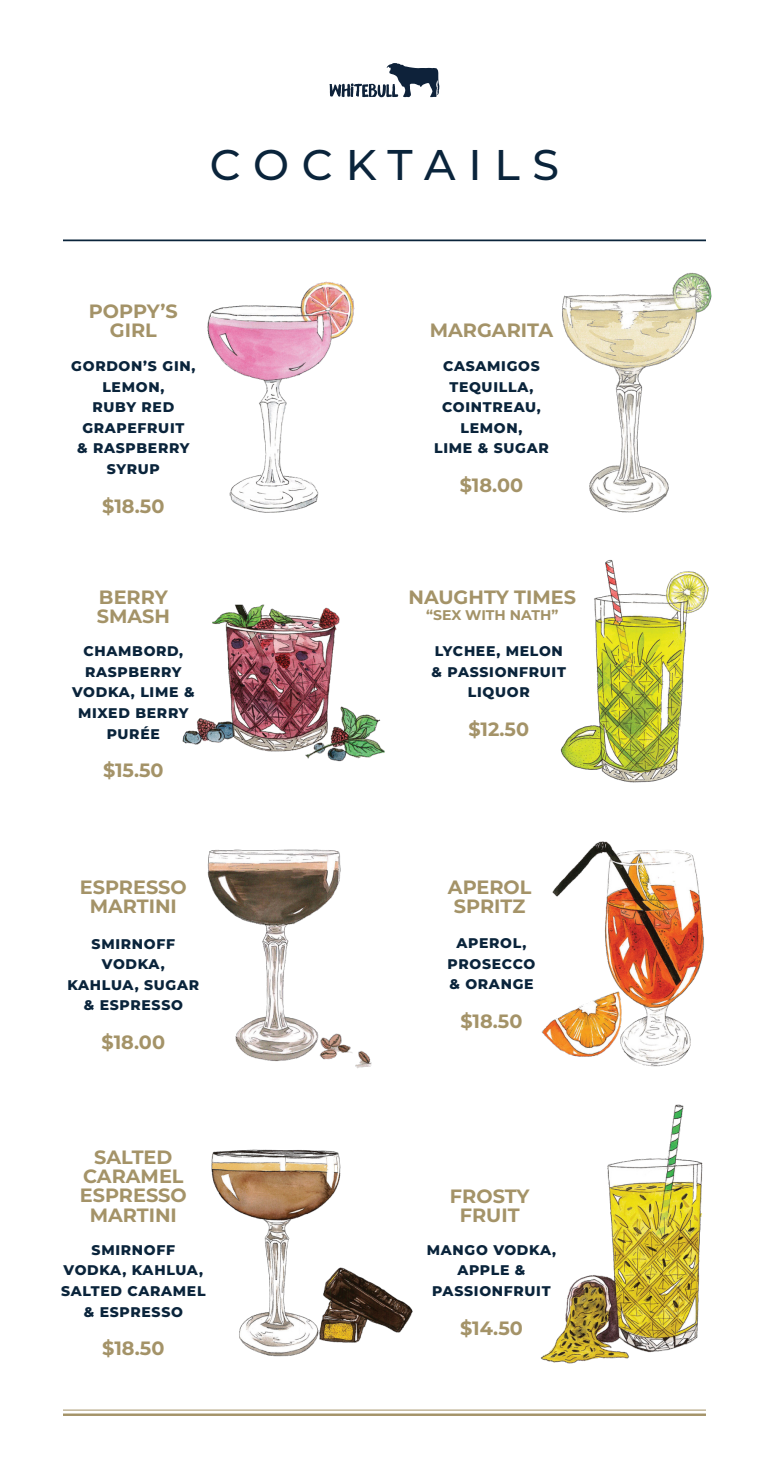
<style>
.page{position:relative;width:769px;height:1479px;background:#fff}
.page>*{position:absolute;margin:0;border:0;box-sizing:border-box;transform-origin:0 0}
.t1{font:500 42.88px "Montserrat";letter-spacing:.295em;color:#0a243b}
.t2{font:700 19.25px/19.2px "Montserrat";color:#a49368;text-align:center}
.t3{font:800 14px/20.7px "Montserrat";letter-spacing:.05em;color:#0a243b;text-align:center}
.t4{font:700 14px "Montserrat";color:#a49368}
</style>
<div class="page">
<svg style="left:330px;top:63px;width:109px;height:34px"></svg>
<hr style="left:63px;top:1413px;width:643px;height:2px;background:#a49368">
<hr style="left:63px;top:1409px;width:643px;height:1px;background:#a49368">
<img style="left:207px;top:849px;width:165px;height:220px">
<img style="left:562px;top:272px;width:150px;height:241px">
<img style="left:560px;top:559px;width:149px;height:224px">
<img style="left:541px;top:1104px;width:162px;height:260px">
<img style="left:211px;top:1149px;width:202px;height:208px">
<img style="left:207px;top:281px;width:148px;height:232px">
<img style="left:541px;top:841px;width:163px;height:226px">
<img style="left:182px;top:604px;width:203px;height:158px">
<hr style="left:63px;top:239px;width:643px;height:2px;background:#0a243b">
<p class="t1" style="left:210px;top:135px;width:351px">COCKTAILS</p>
<p class="t2" style="left:89px;top:300px;width:91px">POPPY’S<br>GIRL</p>
<p class="t3" style="left:71px;top:355px;width:126px">GORDON’S GIN,<br>LEMON,<br>RUBY RED<br>GRAPEFRUIT<br>&amp; RASPBERRY<br>SYRUP</p>
<p class="t2" style="left:102px;top:495px;width:64px">$18.50</p>
<p class="t2" style="left:97px;top:586px;width:75px;text-align:left">BERRY<br>SMASH</p>
<p class="t3" style="left:72px;top:640px;width:124px">CHAMBORD,<br>RASPBERRY<br>VODKA, LIME &amp;<br>MIXED BERRY<br>PURÉE</p>
<p class="t2" style="left:103px;top:759px;width:62px">$15.50</p>
<p class="t2" style="left:80px;top:876px;width:108px">ESPRESSO<br>MARTINI</p>
<p class="t3" style="left:68px;top:932px;width:133px">SMIRNOFF<br>VODKA,<br>KAHLUA, SUGAR &amp; ESPRESSO</p>
<p class="t2" style="left:102px;top:1031px;width:65px">$18.00</p>
<p class="t2" style="left:430px;top:319px;width:125px">MARGARITA</p>
<p class="t3" style="left:434px;top:355px;width:116px">CASAMIGOS<br>TEQUILLA,<br>COINTREAU,<br>LEMON,<br>LIME &amp; SUGAR</p>
<p class="t2" style="left:460px;top:474px;width:65px">$18.00</p>
<p class="t2" style="left:408px;top:586px;width:169px">NAUGHTY TIMES</p>
<p class="t4" style="left:426px;top:604px;width:134px">“SEX WITH NATH”</p>
<p class="t3" style="left:432px;top:640px;width:136px">LYCHEE, MELON &amp; PASSIONFRUIT<br>LIQUOR</p>
<p class="t2" style="left:468px;top:718px;width:62px">$12.50</p>
<p class="t2" style="left:448px;top:876px;width:85px">APEROL<br>SPRITZ</p>
<p class="t3" style="left:447px;top:932px;width:89px">APEROL,<br>PROSECCO &amp; ORANGE</p>
<p class="t2" style="left:460px;top:1010px;width:64px">$18.50</p>
<p class="t2" style="left:80px;top:1146px;width:108px">SALTED<br>CARAMEL<br>ESPRESSO<br>MARTINI</p>
<p class="t3" style="left:61px;top:1238px;width:146px">SMIRNOFF<br>VODKA, KAHLUA,<br>SALTED CARAMEL &amp; ESPRESSO</p>
<p class="t2" style="left:102px;top:1337px;width:64px">$18.50</p>
<p class="t2" style="left:450px;top:1185px;width:81px">FROSTY<br>FRUIT</p>
<p class="t3" style="left:427px;top:1238px;width:131px">MANGO VODKA,<br>APPLE &amp;<br>PASSIONFRUIT</p>
<p class="t2" style="left:460px;top:1317px;width:64px">$14.50</p>
</div>
